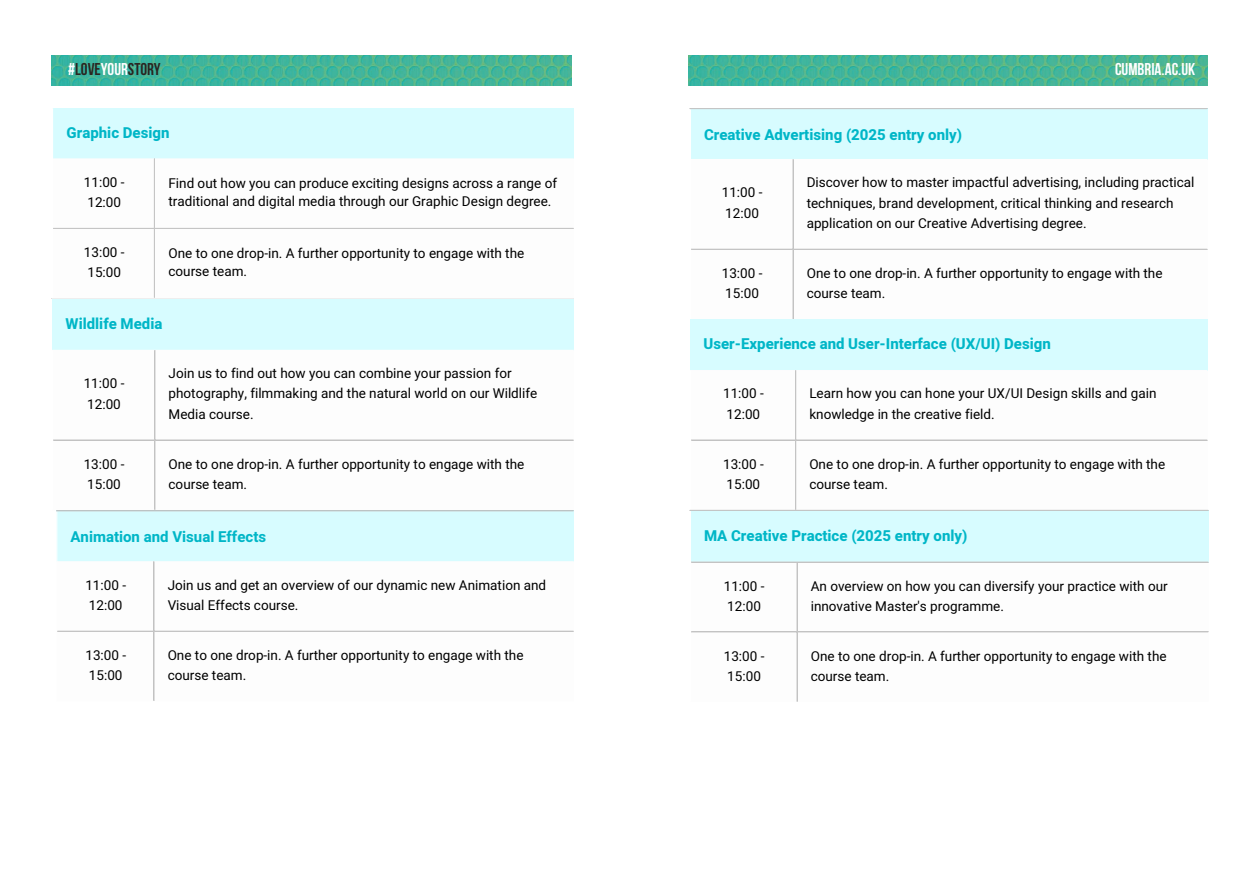
<style>
.page{position:relative;width:1259px;height:893px;background:#fff}
.page>*{position:absolute;margin:0;border:0;box-sizing:border-box;transform-origin:0 0}
.t1{font:700 17.1px "Bebas Neue";color:#2a2522}
.t2{font:700 17.1px "Bebas Neue";color:#fff}
.t3{font:800 15px "Heebo";color:#00b6c7}
.t4{font:700 15px "Heebo";color:#00b6c7}
.t5{font:13.5px/20.2px "Heebo";color:#000}
.s1{color:#fff}
</style>
<div class="page">
<div style="left:690px;top:108px;width:517px;height:52px;background:#d7fcff"></div>
<svg style="left:691px;top:159px;width:516px;height:160px"></svg>
<hr style="left:690px;top:109px;width:1px;height:210px;background:#fff">
<hr style="left:792px;top:159px;width:1px;height:160px;background:#c6c6c6">
<hr style="left:690px;top:108px;width:517px;height:1px;background:#c6c6c6">
<hr style="left:691px;top:249px;width:516px;height:1px;background:#c6c6c6">
<div style="left:52px;top:108px;width:522px;height:51px;background:#d7fcff"></div>
<svg style="left:53px;top:158px;width:521px;height:71px"></svg>
<hr style="left:52px;top:108px;width:1px;height:190px;background:#fff">
<hr style="left:154px;top:159px;width:1px;height:139px;background:#c6c6c6">
<hr style="left:53px;top:228px;width:520px;height:1px;background:#c6c6c6">
<img style="left:52px;top:55px;width:520px;height:31px">
<img style="left:689px;top:55px;width:518px;height:31px">
<div style="left:52px;top:299px;width:522px;height:51px;background:#d7fcff"></div>
<hr style="left:154px;top:350px;width:1px;height:160px;background:#c6c6c6">
<hr style="left:53px;top:439px;width:520px;height:2px;background:#c6c6c6">
<div style="left:690px;top:319px;width:517px;height:52px;background:#d7fcff"></div>
<svg style="left:691px;top:370px;width:516px;height:140px"></svg>
<hr style="left:690px;top:370px;width:1px;height:140px;background:#fff">
<hr style="left:795px;top:370px;width:1px;height:140px;background:#c6c6c6">
<hr style="left:691px;top:439px;width:516px;height:2px;background:#c6c6c6">
<div style="left:56px;top:511px;width:518px;height:51px;background:#d7fcff"></div>
<svg style="left:57px;top:561px;width:517px;height:71px"></svg>
<hr style="left:56px;top:511px;width:1px;height:190px;background:#fff">
<hr style="left:153px;top:561px;width:2px;height:140px;background:#c6c6c6">
<hr style="left:56px;top:510px;width:517px;height:1px;background:#c6c6c6">
<hr style="left:57px;top:631px;width:516px;height:1px;background:#c6c6c6">
<div style="left:690px;top:510px;width:518px;height:52px;background:#d7fcff"></div>
<svg style="left:691px;top:563px;width:517px;height:139px"></svg>
<hr style="left:690px;top:511px;width:1px;height:191px;background:#fff">
<hr style="left:796px;top:563px;width:1px;height:139px;background:#c6c6c6">
<hr style="left:690px;top:510px;width:518px;height:1px;background:#c6c6c6">
<hr style="left:691px;top:562px;width:517px;height:1px;background:#c6c6c6">
<hr style="left:691px;top:631px;width:517px;height:1px;background:#c6c6c6">
<p class="t1" style="left:68px;top:60px;width:94px"><span class="s1">#</span>LOVE<span class="s1">YOUR</span>STORY</p>
<p class="t2" style="left:1115px;top:60px;width:82px">CUMBRIA.AC.UK</p>
<p class="t3" style="left:67px;top:123px;width:104px">Graphic Design</p>
<p class="t5" style="left:84px;top:172px;width:42px">11:00 -<br>12:00</p>
<p class="t5" style="left:168px;top:174px;width:390px;line-height:18px">Find out how you can produce exciting designs across a range of traditional and digital media through our Graphic Design degree.</p>
<p class="t5" style="left:84px;top:242px;width:42px">13:00 -<br>15:00</p>
<p class="t5" style="left:168px;top:244px;width:357px;line-height:18px">One to one drop-in. A further opportunity to engage with the course team.</p>
<p class="t3" style="left:66px;top:313px;width:98px">Wildlife Media</p>
<p class="t5" style="left:84px;top:373px;width:42px">11:00 -<br>12:00</p>
<p class="t5" style="left:169px;top:363px;width:370px">Join us to find out how you can combine your passion for photography, filmmaking and the natural world on our Wildlife<br>Media course.</p>
<p class="t5" style="left:84px;top:454px;width:42px">13:00 -<br>15:00</p>
<p class="t5" style="left:169px;top:454px;width:357px">One to one drop-in. A further opportunity to engage with the course team.</p>
<p class="t4" style="left:70px;top:526px;width:197px">Animation and Visual Effects</p>
<p class="t5" style="left:85px;top:575px;width:42px">11:00 -<br>12:00</p>
<p class="t5" style="left:168px;top:575px;width:380px">Join us and get an overview of our dynamic new Animation and<br>Visual Effects course.</p>
<p class="t5" style="left:85px;top:645px;width:42px">13:00 -<br>15:00</p>
<p class="t5" style="left:168px;top:645px;width:357px">One to one drop-in. A further opportunity to engage with the course team.</p>
<p class="t3" style="left:704px;top:124px;width:259px">Creative Advertising (2025 entry only)</p>
<p class="t5" style="left:722px;top:183px;width:42px">11:00 -<br>12:00</p>
<p class="t5" style="left:806px;top:172px;width:389px">Discover how to master impactful advertising, including practical techniques, brand development, critical thinking and research application on our Creative Advertising degree.</p>
<p class="t5" style="left:722px;top:263px;width:42px">13:00 -<br>15:00</p>
<p class="t5" style="left:806px;top:263px;width:357px">One to one drop-in. A further opportunity to engage with the course team.</p>
<p class="t3" style="left:703px;top:334px;width:349px">User-Experience and User-Interface (UX/UI) Design</p>
<p class="t5" style="left:723px;top:383px;width:42px">11:00 -<br>12:00</p>
<p class="t5" style="left:809px;top:383px;width:349px">Learn how you can hone your UX/UI Design skills and gain knowledge in the creative field.</p>
<p class="t5" style="left:723px;top:454px;width:42px">13:00 -<br>15:00</p>
<p class="t5" style="left:809px;top:454px;width:357px">One to one drop-in. A further opportunity to engage with the course team.</p>
<p class="t3" style="left:704px;top:526px;width:265px">MA Creative Practice (2025 entry only)</p>
<p class="t5" style="left:724px;top:576px;width:42px">11:00 -<br>12:00</p>
<p class="t5" style="left:810px;top:576px;width:358px">An overview on how you can diversify your practice with our innovative Master's programme.</p>
<p class="t5" style="left:724px;top:646px;width:42px">13:00 -<br>15:00</p>
<p class="t5" style="left:810px;top:646px;width:357px">One to one drop-in. A further opportunity to engage with the course team.</p>
</div>
